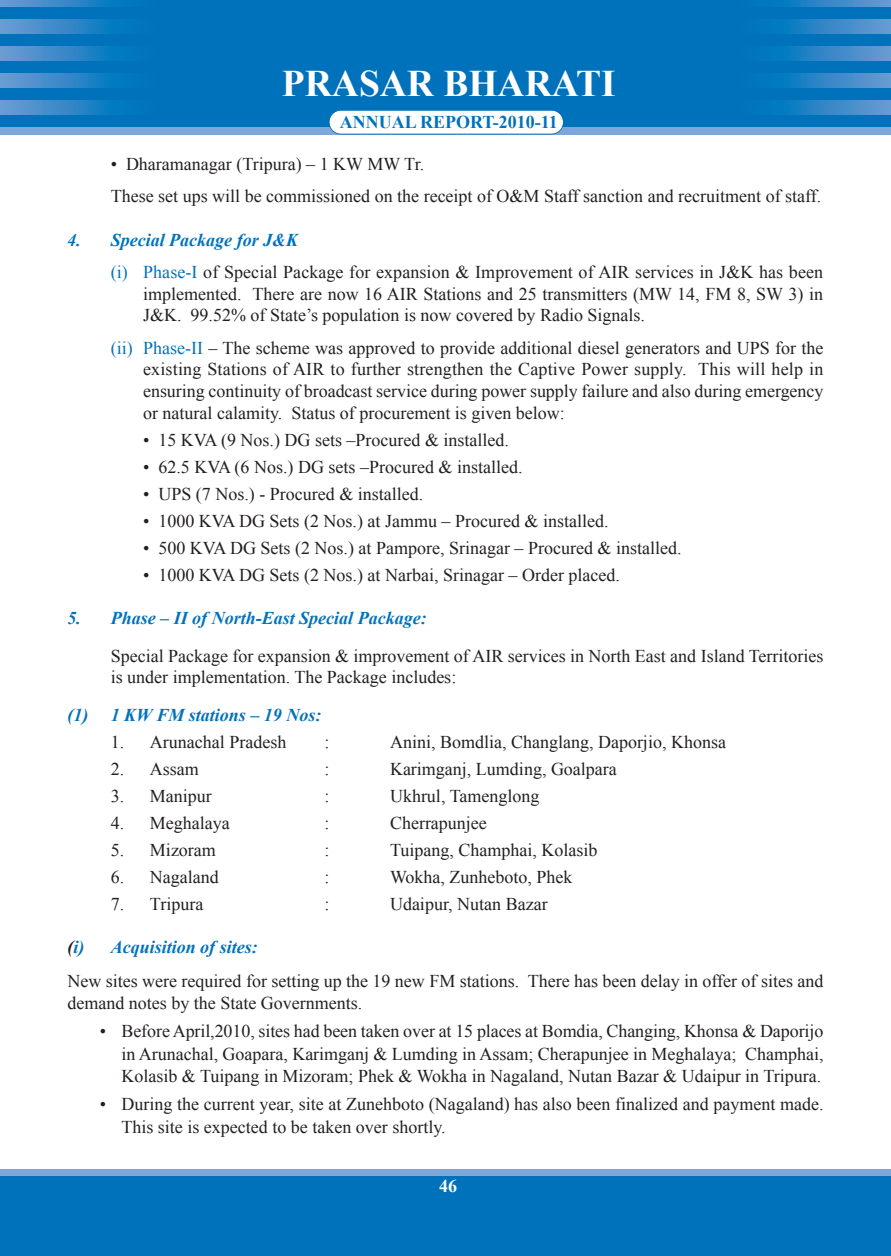
<style>
.page{position:relative;width:891px;height:1256px;background:#fff}
.page>*{position:absolute;margin:0;border:0;box-sizing:border-box;transform-origin:0 0}
.t1{font:700 37.5px "Times New Roman";color:#fff}
.t2{font:18px/21.6px "Times New Roman";color:#231f20}
.t3{font:italic 700 18px "Times New Roman";color:#0072bc}
.t4{font:700 18px "Times New Roman";color:#0072bc}
.t5{font:700 18px "Times New Roman";color:#fff}
.s1{font-weight:700;font-style:italic;color:#0072bc}
.s2{color:#0072bc}
.s3{font-weight:700;font-style:italic}
</style>
<div class="page">
<div style="left:0;top:127px;width:891px;height:8px;background:#7ca7d8"></div>
<div style="left:0;top:0;width:891px;height:127px;background:#0072bc"></div>
<div style="left:329px;top:110px;width:234px;height:24px;background:#fff;border-radius:12px"></div>
<div style="left:329px;top:110px;width:235px;height:24px;border:2px solid #0072bc;border-radius:12px"></div>
<div style="left:0;top:1168px;width:891px;height:8px;background:#7ca7d8"></div>
<div style="left:0;top:1176px;width:891px;height:80px;background:#0072bc"></div>
<svg style="left:0;top:101px;width:108px;height:13px"></svg>
<svg style="left:0;top:74px;width:108px;height:13px"></svg>
<svg style="left:0;top:47px;width:108px;height:13px"></svg>
<svg style="left:0;top:20px;width:108px;height:13px"></svg>
<svg style="left:0;top:0;width:108px;height:6px"></svg>
<svg style="left:788px;top:101px;width:103px;height:13px"></svg>
<svg style="left:788px;top:74px;width:103px;height:13px"></svg>
<svg style="left:788px;top:47px;width:103px;height:13px"></svg>
<svg style="left:788px;top:20px;width:103px;height:13px"></svg>
<svg style="left:788px;top:0;width:103px;height:6px"></svg>
<h1 class="t1" style="left:282px;top:62px;width:335px">PRASAR BHARATI</h1>
<p class="t4" style="left:340px;top:112px;width:220px">ANNUAL REPORT-2010-11</p>
<p class="t2" style="left:111px;top:148px;width:712px;line-height:32.4px">• Dharamanagar (Tripura) – 1 KW MW Tr.<br>These set ups will be commissioned on the receipt of O&amp;M Staff sanction and recruitment of staff.</p>
<p class="t2" style="left:111px;top:223px;width:714px;line-height:32.4px;text-indent:-43px"><span class="s1">4. Special Package for J&amp;K<br></span><span class="s2">(i) Phase-I</span> of Special Package for expansion &amp; Improvement of AIR services in J&amp;K has been</p>
<p class="t2" style="left:143px;top:283px;width:681px">implemented. There are now 16 AIR Stations and 25 transmitters (MW 14, FM 8, SW 3) in<br>J&amp;K. 99.52% of State’s population is now covered by Radio Signals.</p>
<p class="t2" style="left:143px;top:337px;width:682px;text-align:justify;text-indent:-32px"><span class="s2">(ii) Phase-II</span> – The scheme was approved to provide additional diesel generators and UPS for the existing Stations of AIR to further strengthen the Captive Power supply. This will help in ensuring continuity of broadcast service during power supply failure and also during emergency or natural calamity. Status of procurement is given below:</p>
<p class="t2" style="left:143px;top:428px;width:367px">• 15 KVA (9 Nos.) DG sets –Procured &amp; installed.</p>
<p class="t2" style="left:143px;top:455px;width:381px">• 62.5 KVA (6 Nos.) DG sets –Procured &amp; installed.</p>
<p class="t2" style="left:143px;top:482px;width:282px">• UPS (7 Nos.) - Procured &amp; installed.</p>
<p class="t2" style="left:143px;top:509px;width:467px">• 1000 KVA DG Sets (2 Nos.) at Jammu – Procured &amp; installed.</p>
<p class="t2" style="left:143px;top:536px;width:540px">• 500 KVA DG Sets (2 Nos.) at Pampore, Srinagar – Procured &amp; installed.</p>
<p class="t2" style="left:143px;top:563px;width:478px">• 1000 KVA DG Sets (2 Nos.) at Narbai, Srinagar – Order placed.</p>
<p class="t3" style="left:68px;top:608px;width:361px">5. Phase – II of North-East Special Package:</p>
<p class="t2" style="left:111px;top:644px;width:714px">Special Package for expansion &amp; improvement of AIR services in North East and Island Territories is under implementation. The Package includes:</p>
<p class="t3" style="left:68px;top:705px;width:255px">(1) 1 KW FM stations – 19 Nos:</p>
<p class="t2" style="left:111px;top:731px;width:177px">1. Arunachal Pradesh</p>
<p class="t2" style="left:325px;top:731px;width:7px">:</p>
<p class="t2" style="left:390px;top:731px;width:337px">Anini, Bomdlia, Changlang, Daporjio, Khonsa</p>
<p class="t2" style="left:111px;top:758px;width:90px">2. Assam</p>
<p class="t2" style="left:325px;top:758px;width:7px">:</p>
<p class="t2" style="left:390px;top:758px;width:228px">Karimganj, Lumding, Goalpara</p>
<p class="t2" style="left:111px;top:785px;width:103px">3. Manipur</p>
<p class="t2" style="left:325px;top:785px;width:7px">:</p>
<p class="t2" style="left:390px;top:785px;width:151px">Ukhrul, Tamenglong</p>
<p class="t2" style="left:111px;top:812px;width:121px">4. Meghalaya</p>
<p class="t2" style="left:325px;top:812px;width:7px">:</p>
<p class="t2" style="left:390px;top:812px;width:98px">Cherrapunjee</p>
<p class="t2" style="left:111px;top:839px;width:107px">5. Mizoram</p>
<p class="t2" style="left:325px;top:839px;width:7px">:</p>
<p class="t2" style="left:390px;top:839px;width:209px">Tuipang, Champhai, Kolasib</p>
<p class="t2" style="left:111px;top:866px;width:110px">6. Nagaland</p>
<p class="t2" style="left:325px;top:866px;width:7px">:</p>
<p class="t2" style="left:390px;top:866px;width:184px">Wokha, Zunheboto, Phek</p>
<p class="t2" style="left:111px;top:893px;width:94px">7. Tripura</p>
<p class="t2" style="left:325px;top:893px;width:7px">:</p>
<p class="t2" style="left:390px;top:893px;width:159px">Udaipur, Nutan Bazar</p>
<p class="t2" style="left:68px;top:930px;width:757px;line-height:33.3px"><span class="s3">(</span><span class="s1">i) Acquisition of sites:<br></span>New sites were required for setting up the 19 new FM stations. There has been delay in offer of sites and</p>
<p class="t2" style="left:68px;top:992px;width:296px">demand notes by the State Governments.</p>
<p class="t2" style="left:121px;top:1019px;width:704px;line-height:22.5px;text-align:justify;text-indent:-22px">• Before April,2010, sites had been taken over at 15 places at Bomdia, Changing, Khonsa &amp; Daporijo in Arunachal, Goapara, Karimganj &amp; Lumding in Assam; Cherapunjee in Meghalaya; Champhai, Kolasib &amp; Tuipang in Mizoram; Phek &amp; Wokha in Nagaland, Nutan Bazar &amp; Udaipur in Tripura.</p>
<p class="t2" style="left:121px;top:1092px;width:704px;line-height:22.5px;text-indent:-22px">• During the current year, site at Zunehboto (Nagaland) has also been finalized and payment made.<br>This site is expected to be taken over shortly.</p>
<p class="t5" style="left:439px;top:1175px;width:19px">46</p>
</div>
